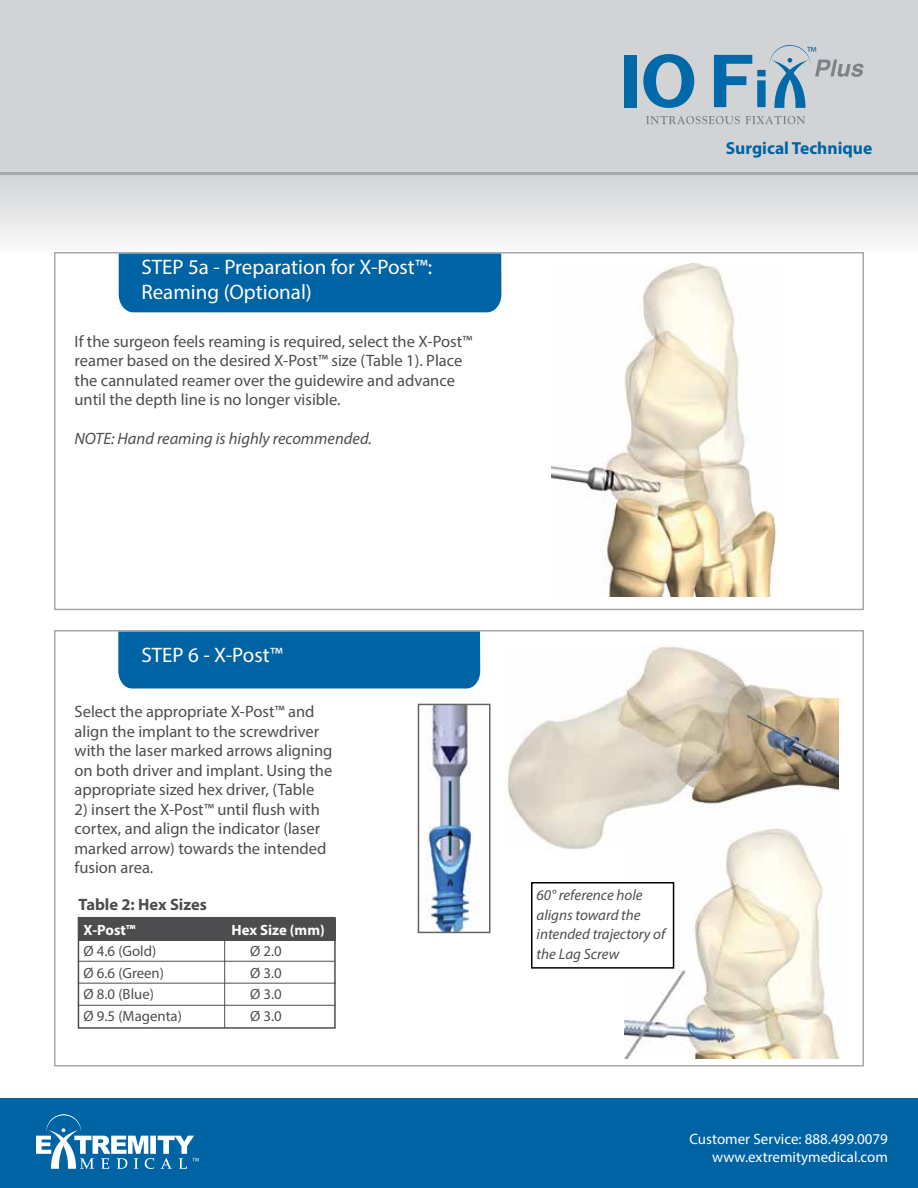
<style>
.page{position:relative;width:918px;height:1188px;background:#fff}
.page>*{position:absolute;margin:0;border:0;box-sizing:border-box;transform-origin:0 0}
.t1{font:21px/25.2px "Myriad Pro";color:#fff}
.t2{font:700 17.55px "Myriad Pro";color:#0064a4}
.t3{font:16.5px/19.5px "Myriad Pro";color:#4d4d4f}
.t4{font:italic 16.5px "Myriad Pro";color:#4d4d4f}
.t5{font:700 16.5px "Myriad Pro";color:#4d4d4f}
.t6{font:italic 15px/19.5px "Myriad Pro";color:#4d4d4f}
.t7{font:15px/18px "Myriad Pro";color:#fff;text-align:right}
.t8{font:14.85px "Myriad Pro";color:#4d4d4f}
.t9{font:700 14.85px "Myriad Pro";color:#fff}
.t10{font:12px "Myriad";color:#0064a4}
</style>
<div class="page">
<img style="left:507px;top:645px;width:332px;height:205px">
<img style="left:624px;top:828px;width:216px;height:230px">
<div style="left:54px;top:630px;width:810px;height:436px;border:2px solid #a7a9ac"></div>
<div style="left:118px;top:632px;width:362px;height:57px;background:#0064a4"></div>
<img style="left:424px;top:707px;width:48px;height:223px">
<div style="left:418px;top:704px;width:72px;height:229px;border:2px solid #636466"></div>
<div style="left:532px;top:883px;width:142px;height:85px;background:#fff"></div>
<div style="left:531px;top:882px;width:143px;height:87px;border:2px solid #000"></div>
<div style="left:78px;top:917px;width:258px;height:112px;border:2px solid #4d4d4f"></div>
<div style="left:78px;top:918px;width:258px;height:23px;background:#4d4d4f"></div>
<hr style="left:78px;top:961px;width:257px;height:1px;background:#4d4d4f">
<hr style="left:78px;top:983px;width:258px;height:1px;background:#4d4d4f">
<hr style="left:78px;top:1005px;width:258px;height:1px;background:#4d4d4f">
<hr style="left:224px;top:935px;width:1px;height:93px;background:#4d4d4f">
<div style="left:0;top:174px;width:918px;height:83px;background:linear-gradient(to bottom,#d1d3d4,#fcfdfd)"></div>
<div style="left:0;top:0;width:918px;height:172px;background:#d1d3d4"></div>
<div style="left:0;top:1098px;width:918px;height:90px;background:#0064a4"></div>
<svg style="left:36px;top:1114px;width:163px;height:55px"></svg>
<hr style="left:0;top:172px;width:918px;height:3px;background:#a7a9ac">
<div style="left:54px;top:252px;width:810px;height:358px;border:2px solid #a7a9ac"></div>
<img style="left:551px;top:264px;width:226px;height:332px">
<svg style="left:646px;top:116px;width:159px;height:8px"></svg>
<div style="left:624px;top:55px;width:12px;height:52px;background:#0069aa"></div>
<svg style="left:643px;top:54px;width:51px;height:54px"></svg>
<svg style="left:714px;top:45px;width:150px;height:63px"></svg>
<div style="left:119px;top:254px;width:382px;height:58px;background:#0064a4"></div>
<p class="t1" style="left:141px;top:254px;width:292px">STEP 5a - Preparation for X-Post™:<br>Reaming (Optional)</p>
<p class="t3" style="left:75px;top:331px;width:399px">If the surgeon feels reaming is required, select the X-Post™ reamer based on the desired X-Post™ size (Table 1). Place the cannulated reamer over the guidewire and advance until the depth line is no longer visible.</p>
<p class="t4" style="left:75px;top:429px;width:299px">NOTE: Hand reaming is highly recommended.</p>
<p class="t10" style="left:807px;top:45px;width:11px">™</p>
<p class="t2" style="left:726px;top:137px;width:148px">Surgical Technique</p>
<p class="t1" style="left:141px;top:642px;width:143px">STEP 6 - X-Post™</p>
<p class="t3" style="left:75px;top:702px;width:259px">Select the appropriate X-Post™ and align the implant to the screwdriver with the laser marked arrows aligning on both driver and implant. Using the appropriate sized hex driver, (Table</p>
<p class="t3" style="left:75px;top:799px;width:253px">2) insert the X-Post™ until flush with cortex, and align the indicator (laser marked arrow) towards the intended fusion area.</p>
<p class="t5" style="left:78px;top:894px;width:130px">Table 2: Hex Sizes</p>
<p class="t9" style="left:84px;top:920px;width:54px">X-Post™</p>
<p class="t9" style="left:232px;top:920px;width:95px">Hex Size (mm)</p>
<p class="t8" style="left:84px;top:942px;width:74px">Ø 4.6 (Gold)</p>
<p class="t8" style="left:250px;top:942px;width:33px">Ø 2.0</p>
<p class="t8" style="left:84px;top:964px;width:82px">Ø 6.6 (Green)</p>
<p class="t8" style="left:250px;top:964px;width:33px">Ø 3.0</p>
<p class="t8" style="left:84px;top:985px;width:72px">Ø 8.0 (Blue)</p>
<p class="t8" style="left:250px;top:985px;width:33px">Ø 3.0</p>
<p class="t8" style="left:84px;top:1007px;width:100px">Ø 9.5 (Magenta)</p>
<p class="t8" style="left:250px;top:1007px;width:33px">Ø 3.0</p>
<p class="t6" style="left:537px;top:885px;width:130px">60° reference hole aligns toward the intended trajectory of the Lag Screw</p>
<p class="t7" style="left:689px;top:1130px;width:200px">Customer Service: 888.499.0079 www.extremitymedical.com</p>
</div>
